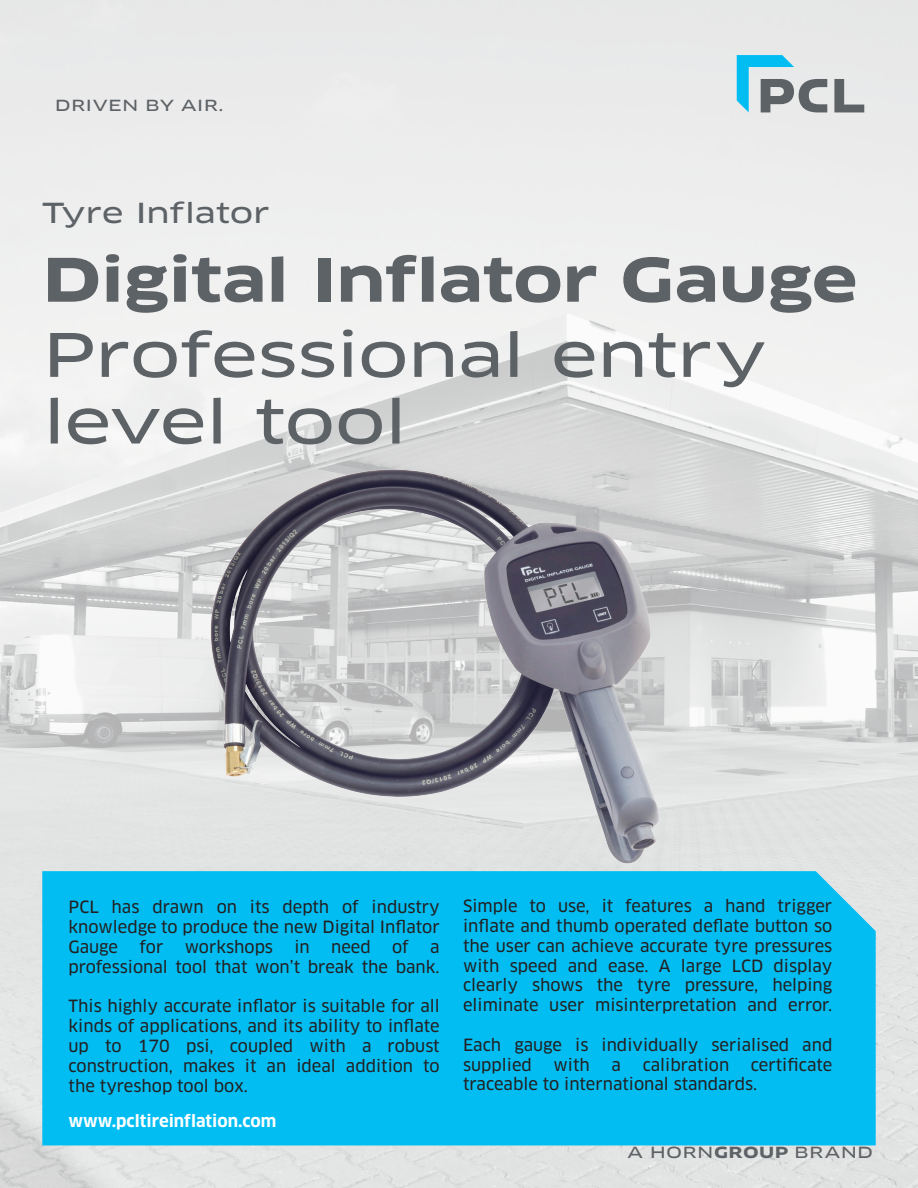
<style>
.page{position:relative;width:918px;height:1188px;background:#fff}
.page>*{position:absolute;margin:0;border:0;box-sizing:border-box;transform-origin:0 0}
.t1{font:58.5px "Clan OT Extd News";letter-spacing:-.03em;color:#5d6266}
.t2{font:700 58.5px "Clan OT Extd";letter-spacing:-.025em;color:#5d6266}
.t3{font:27px "Clan OT Extd News";letter-spacing:-.025em;color:#5d6266}
.t4{font:16.5px "Clan OT News";color:#231f20}
.t5{font:700 16.5px "Clan OT";color:#fff}
.t6{font:15px "Clan OT Extd News";letter-spacing:.02em;color:#5d6266}
.s1{font-family:"Clan OT Extd";font-weight:700}
</style>
<div class="page">
<img style="left:0;top:0;width:918px;height:1188px">
<svg style="left:737px;top:55px;width:127px;height:57px;background:#a4c1ca"></svg>
<div style="left:42px;top:870px;width:834px;height:276px;background:#01bdf2"></div>
<img style="left:200px;top:462px;width:465px;height:407px">
<p class="t6" style="left:55px;top:97px;width:170px">DRIVEN BY AIR.</p>
<p class="t3" style="left:42px;top:196px;width:229px">Tyre Inflator</p>
<p class="t2" style="left:42px;top:245px;width:817px">Digital Inflator Gauge</p>
<p class="t1" style="left:42px;top:320px;width:727px">Professional entry</p>
<p class="t1" style="left:42px;top:386px;width:368px">level tool</p>
<p class="t4" style="left:69px;top:898px;width:373px">PCL has drawn on its depth of industry</p>
<p class="t4" style="left:69px;top:917px;width:373px">knowledge to produce the new Digital Inflator</p>
<p class="t4" style="left:69px;top:937px;width:51px">Gauge</p>
<p class="t4" style="left:140px;top:937px;width:25px">for</p>
<p class="t4" style="left:185px;top:937px;width:90px">workshops</p>
<p class="t4" style="left:294px;top:937px;width:17px">in</p>
<p class="t4" style="left:331px;top:937px;width:41px">need</p>
<p class="t4" style="left:392px;top:937px;width:18px">of</p>
<p class="t4" style="left:430px;top:937px;width:11px">a</p>
<p class="t4" style="left:69px;top:957px;width:373px">professional tool that won’t break the bank.</p>
<p class="t4" style="left:69px;top:997px;width:373px">This highly accurate inflator is suitable for all</p>
<p class="t4" style="left:69px;top:1016px;width:373px">kinds of applications, and its ability to inflate</p>
<p class="t4" style="left:69px;top:1036px;width:373px">up to 170 psi, coupled with a robust</p>
<p class="t4" style="left:69px;top:1056px;width:373px">construction, makes it an ideal addition to</p>
<p class="t4" style="left:69px;top:1076px;width:181px">the tyreshop tool box.</p>
<p class="t5" style="left:69px;top:1111px;width:209px">www.pcltireinflation.com</p>
<p class="t4" style="left:463px;top:896px;width:371px">Simple to use, it features a hand trigger</p>
<p class="t4" style="left:463px;top:916px;width:371px">inflate and thumb operated deflate button so</p>
<p class="t4" style="left:463px;top:936px;width:371px">the user can achieve accurate tyre pressures</p>
<p class="t4" style="left:463px;top:956px;width:371px">with speed and ease. A large LCD display</p>
<p class="t4" style="left:463px;top:976px;width:371px">clearly shows the tyre pressure, helping</p>
<p class="t4" style="left:463px;top:995px;width:371px">eliminate user misinterpretation and error.</p>
<p class="t4" style="left:463px;top:1035px;width:371px">Each gauge is individually serialised and</p>
<p class="t4" style="left:463px;top:1055px;width:70px">supplied</p>
<p class="t4" style="left:554px;top:1055px;width:38px">with</p>
<p class="t4" style="left:612px;top:1055px;width:11px">a</p>
<p class="t4" style="left:643px;top:1055px;width:88px">calibration</p>
<p class="t4" style="left:751px;top:1055px;width:83px">certificate</p>
<p class="t4" style="left:463px;top:1075px;width:296px">traceable to international standards.</p>
<p class="t6" style="left:627px;top:1144px;width:247px">A HORN<span class="s1">GROUP</span> BRAND</p>
</div>
